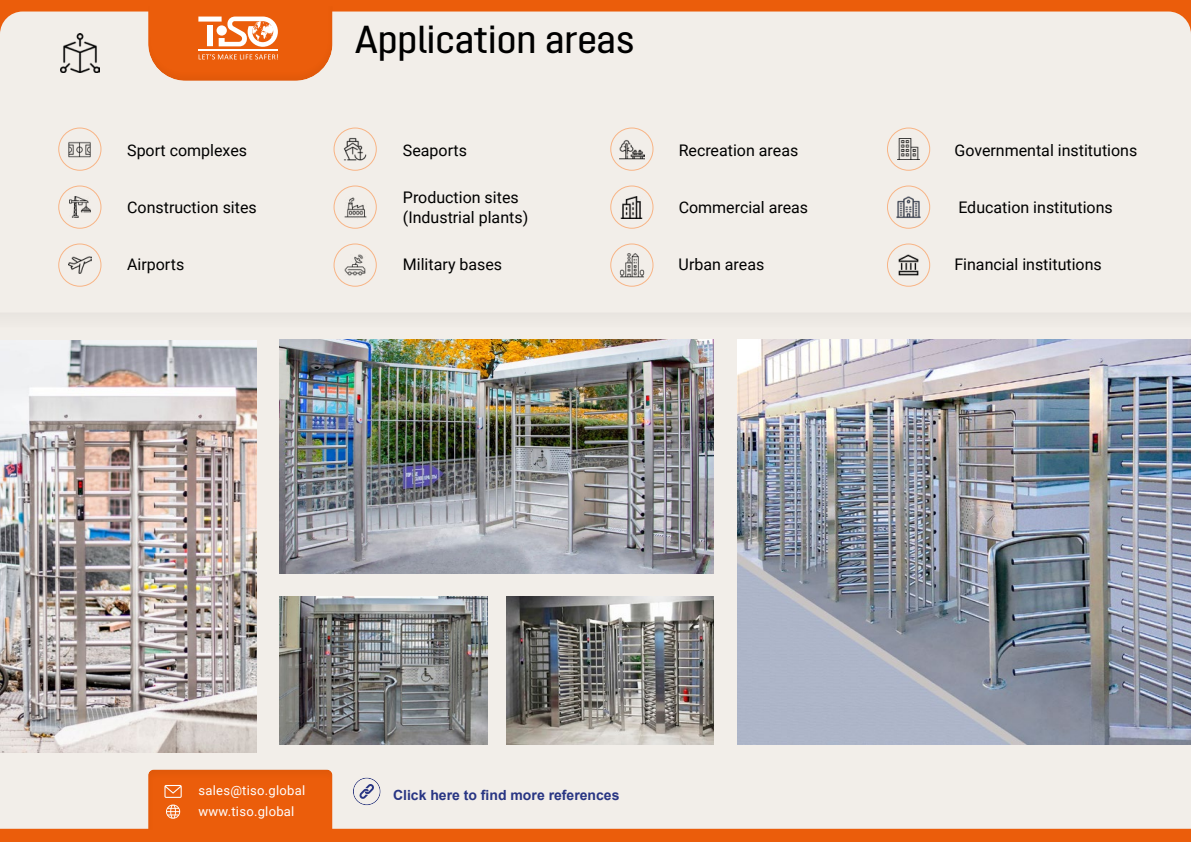
<style>
.page{position:relative;width:1191px;height:842px;background:#eb5d0b}
.page>*{position:absolute;margin:0;border:0;box-sizing:border-box;transform-origin:0 0}
.t1{font:500 39px "Opinion Pro";color:#000}
.t2{font:16px/20px "Roboto";color:#000}
.t3{font:700 14px "Arial";color:#283583}
.t4{font:13px/21.7px "Roboto";letter-spacing:.02em;color:#fff}
</style>
<div class="page">
<div style="left:0;top:12px;width:1191px;height:817px;background:#f2eee9"></div>
<div style="left:146px;top:769px;width:187px;height:62px;background:#000;opacity:.05"></div>
<div style="left:148px;top:5px;width:186px;height:76px;background:#000;opacity:.05"></div>
<svg style="left:148px;top:6px;width:184px;height:75px"></svg>
<svg style="left:148px;top:769px;width:184px;height:60px"></svg>
<img style="left:60px;top:34px;width:39px;height:38px">
<div style="left:610px;top:185px;width:43px;height:44px;border:1px solid #f8b485;border-radius:50%"></div>
<div style="left:58px;top:128px;width:43px;height:43px;border:1px solid #f8b485;border-radius:50%"></div>
<div style="left:333px;top:128px;width:44px;height:43px;border:1px solid #f8b485;border-radius:50%"></div>
<div style="left:610px;top:128px;width:43px;height:43px;border:1px solid #f8b485;border-radius:50%"></div>
<div style="left:887px;top:128px;width:43px;height:43px;border:1px solid #f8b485;border-radius:50%"></div>
<div style="left:58px;top:185px;width:43px;height:44px;border:1px solid #f8b485;border-radius:50%"></div>
<div style="left:333px;top:185px;width:44px;height:44px;border:1px solid #f8b485;border-radius:50%"></div>
<div style="left:887px;top:185px;width:43px;height:44px;border:1px solid #f8b485;border-radius:50%"></div>
<div style="left:58px;top:243px;width:43px;height:44px;border:1px solid #f8b485;border-radius:50%"></div>
<div style="left:333px;top:243px;width:44px;height:44px;border:1px solid #f8b485;border-radius:50%"></div>
<div style="left:610px;top:243px;width:43px;height:44px;border:1px solid #f8b485;border-radius:50%"></div>
<div style="left:887px;top:243px;width:43px;height:44px;border:1px solid #f8b485;border-radius:50%"></div>
<img style="left:506px;top:597px;width:208px;height:148px">
<img style="left:280px;top:339px;width:434px;height:235px">
<img style="left:737px;top:339px;width:454px;height:406px">
<div style="left:0;top:311px;width:1191px;height:17px;background:#ece8e3"></div>
<img style="left:344px;top:254px;width:22px;height:22px">
<img style="left:620px;top:137px;width:24px;height:24px">
<img style="left:621px;top:196px;width:22px;height:22px">
<img style="left:617px;top:251px;width:29px;height:28px">
<img style="left:895px;top:193px;width:27px;height:28px">
<img style="left:897px;top:138px;width:22px;height:22px">
<img style="left:898px;top:255px;width:21px;height:20px">
<img style="left:68px;top:254px;width:23px;height:22px">
<img style="left:343px;top:137px;width:24px;height:24px">
<img style="left:67px;top:136px;width:26px;height:26px">
<img style="left:69px;top:196px;width:22px;height:22px">
<img style="left:344px;top:196px;width:22px;height:22px">
<div style="left:352px;top:776px;width:30px;height:29px;background:#000;opacity:.05"></div>
<svg style="left:359px;top:784px;width:15px;height:15px"></svg>
<img style="left:0;top:340px;width:257px;height:413px">
<img style="left:280px;top:597px;width:207px;height:148px">
<h1 class="t1" style="left:355px;top:16px;width:281px">Application areas</h1>
<p class="t2" style="left:127px;top:139px;width:121px">Sport complexes</p>
<p class="t2" style="left:403px;top:139px;width:66px">Seaports</p>
<p class="t2" style="left:678px;top:139px;width:121px">Recreation areas</p>
<p class="t2" style="left:954px;top:139px;width:184px">Governmental institutions</p>
<p class="t2" style="left:127px;top:196px;width:131px">Construction sites</p>
<p class="t2" style="left:403px;top:186px;width:127px">Production sites (Industrial plants)</p>
<p class="t2" style="left:678px;top:196px;width:131px">Commercial areas</p>
<p class="t2" style="left:958px;top:196px;width:156px">Education institutions</p>
<p class="t2" style="left:127px;top:253px;width:59px">Airports</p>
<p class="t2" style="left:403px;top:253px;width:101px">Military bases</p>
<p class="t2" style="left:678px;top:253px;width:87px">Urban areas</p>
<p class="t2" style="left:954px;top:253px;width:149px">Financial institutions</p>
<p class="t4" style="left:198px;top:779px;width:108px">sales@tiso.global www.tiso.global</p>
<p class="t3" style="left:393px;top:785px;width:228px">Click here to find more references</p>
</div>
